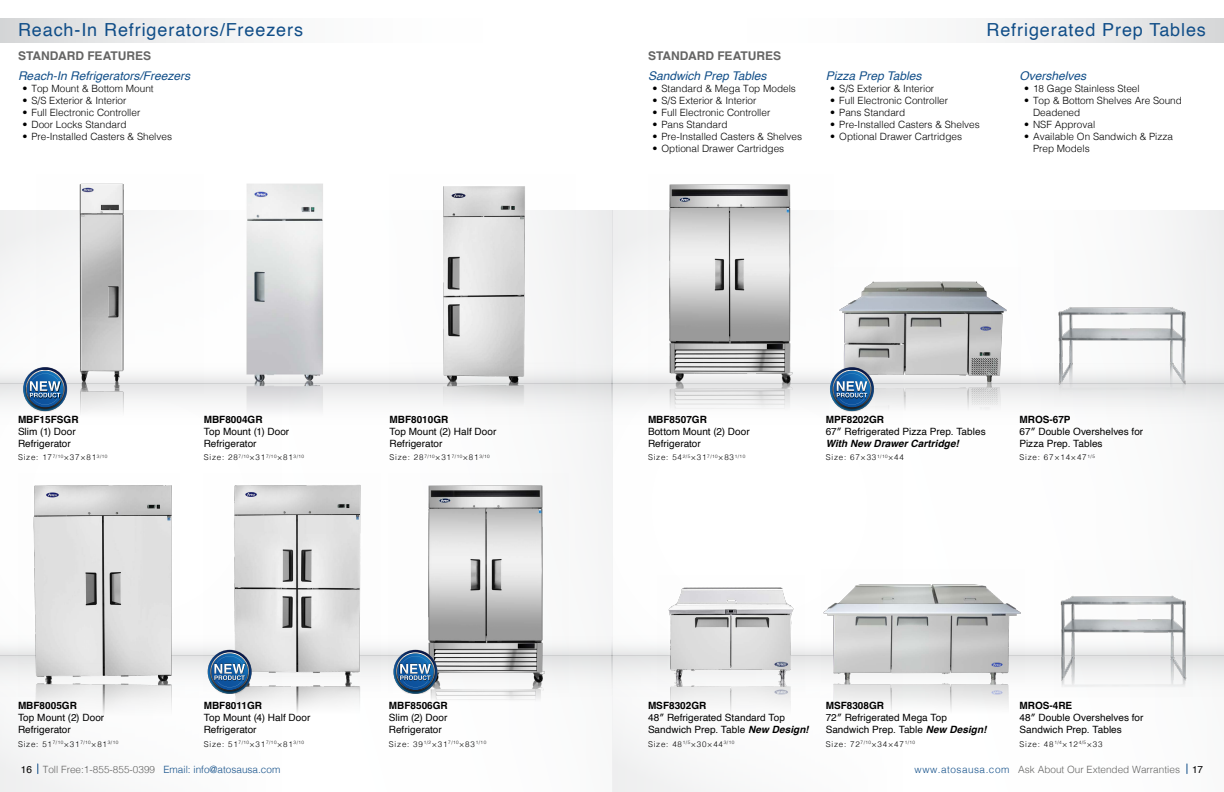
<style>
.page{position:relative;width:1224px;height:792px;background:#fff}
.page>*{position:absolute;margin:0;border:0;box-sizing:border-box;transform-origin:0 0}
.t1{font:18px "Helvetica";letter-spacing:.05em;color:#114e88}
.t2{font:italic 12px "Helvetica";color:#114e88}
.t3{font:700 12px "Helvetica";color:#656564}
.t4{font:300 10px/12px "Helvetica";color:#000}
.t5{font:10px/12px "Helvetica";letter-spacing:.005em;color:#000}
.t6{font:700 10px "Helvetica";color:#000}
.t7{font:300 10px "Helvetica";color:#656564}
.t8{font:italic 700 10px "Helvetica";letter-spacing:.005em;color:#000}
.t9{font:300 8px "Helvetica";letter-spacing:.1em;color:#000}
.s1{font-weight:700;font-style:italic}
.s2{font-weight:400;color:#000}
.s3{color:#114e88}
</style>
<div class="page">
<div style="left:0;top:18px;width:612px;height:24px;background:linear-gradient(to right,#e0e1e2,#fff)"></div>
<div style="left:612px;top:18px;width:612px;height:24px;background:linear-gradient(to right,#fff,#e1e2e3)"></div>
<svg style="left:0;top:637px;width:612px;height:19px"></svg>
<div style="left:0;top:656px;width:612px;height:42px;background:linear-gradient(to bottom,#e5e6e6,#fdfdfd)"></div>
<svg style="left:0;top:362px;width:612px;height:21px"></svg>
<div style="left:0;top:383px;width:612px;height:43px;background:linear-gradient(to bottom,#e1e2e2,#fcfcfd)"></div>
<svg style="left:612px;top:362px;width:612px;height:21px;fill:#f6f7f7"></svg>
<div style="left:612px;top:383px;width:612px;height:43px;background:linear-gradient(to bottom,#e5e5e6,#feffff)"></div>
<svg style="left:612px;top:635px;width:612px;height:21px"></svg>
<div style="left:612px;top:656px;width:612px;height:42px;background:linear-gradient(to bottom,#e6e7e7,#fdfdfd)"></div>
<img style="left:203px;top:484px;width:178px;height:208px">
<img style="left:203px;top:677px;width:177px;height:36px">
<img style="left:208px;top:650px;width:44px;height:44px">
<img style="left:18px;top:485px;width:161px;height:178px">
<img style="left:18px;top:663px;width:161px;height:87px">
<img style="left:389px;top:485px;width:180px;height:208px">
<img style="left:398px;top:669px;width:171px;height:32px">
<img style="left:393px;top:650px;width:45px;height:44px">
<img style="left:657px;top:587px;width:147px;height:78px">
<img style="left:657px;top:665px;width:147px;height:48px">
<img style="left:822px;top:584px;width:203px;height:91px">
<img style="left:822px;top:675px;width:203px;height:36px">
<img style="left:1054px;top:595px;width:138px;height:63px">
<img style="left:1054px;top:658px;width:138px;height:40px">
<img style="left:36px;top:183px;width:539px;height:211px">
<img style="left:36px;top:366px;width:167px;height:60px">
<img style="left:23px;top:367px;width:44px;height:44px">
<img style="left:204px;top:363px;width:186px;height:63px">
<img style="left:390px;top:363px;width:185px;height:63px">
<img style="left:839px;top:281px;width:168px;height:94px">
<img style="left:834px;top:375px;width:187px;height:51px">
<img style="left:834px;top:367px;width:40px;height:44px">
<img style="left:1058px;top:251px;width:148px;height:112px">
<img style="left:1054px;top:363px;width:152px;height:52px">
<img style="left:648px;top:184px;width:143px;height:184px">
<img style="left:648px;top:368px;width:186px;height:58px">
<h1 class="t1" style="left:18px;top:16px;width:287px">Reach-In Refrigerators/Freezers</h1>
<p class="t3" style="left:18px;top:49px;width:135px">STANDARD FEATURES</p>
<p class="t2" style="left:18px;top:66px;width:174px">Reach-In Refrigerators/Freezers</p>
<p class="t4" style="left:22px;top:82px;width:133px">• Top Mount &amp; Bottom Mount</p>
<p class="t4" style="left:22px;top:94px;width:106px">• S/S Exterior &amp; Interior</p>
<p class="t4" style="left:22px;top:106px;width:119px">• Full Electronic Controller</p>
<p class="t4" style="left:22px;top:118px;width:106px">• Door Locks Standard</p>
<p class="t4" style="left:22px;top:130px;width:151px">• Pre-Installed Casters &amp; Shelves</p>
<p class="t3" style="left:648px;top:49px;width:135px">STANDARD FEATURES</p>
<p class="t2" style="left:648px;top:66px;width:120px">Sandwich Prep Tables</p>
<p class="t4" style="left:652px;top:82px;width:145px">• Standard &amp; Mega Top Models</p>
<p class="t4" style="left:652px;top:94px;width:106px">• S/S Exterior &amp; Interior</p>
<p class="t4" style="left:652px;top:106px;width:119px">• Full Electronic Controller</p>
<p class="t4" style="left:652px;top:118px;width:77px">• Pans Standard</p>
<p class="t4" style="left:652px;top:130px;width:151px">• Pre-Installed Casters &amp; Shelves</p>
<p class="t4" style="left:652px;top:142px;width:133px">• Optional Drawer Cartridges</p>
<h1 class="t1" style="left:987px;top:16px;width:221px">Refrigerated Prep Tables</h1>
<p class="t2" style="left:826px;top:66px;width:97px">Pizza Prep Tables</p>
<p class="t4" style="left:830px;top:82px;width:106px">• S/S Exterior &amp; Interior</p>
<p class="t4" style="left:830px;top:94px;width:119px">• Full Electronic Controller</p>
<p class="t4" style="left:830px;top:106px;width:77px">• Pans Standard</p>
<p class="t4" style="left:830px;top:118px;width:151px">• Pre-Installed Casters &amp; Shelves</p>
<p class="t4" style="left:830px;top:130px;width:133px">• Optional Drawer Cartridges</p>
<p class="t2" style="left:1020px;top:66px;width:68px">Overshelves</p>
<p class="t4" style="left:1024px;top:82px;width:117px">• 18 Gage Stainless Steel</p>
<p class="t4" style="left:1033px;top:94px;width:150px;text-indent:-9px">• Top &amp; Bottom Shelves Are Sound<br>Deadened</p>
<p class="t4" style="left:1024px;top:118px;width:73px">• NSF Approval</p>
<p class="t4" style="left:1033px;top:130px;width:142px;text-indent:-9px">• Available On Sandwich &amp; Pizza<br>Prep Models</p>
<p class="t6" style="left:18px;top:413px;width:62px">MBF15FSGR</p>
<p class="t5" style="left:18px;top:426px;width:59px">Slim (1) Door<br>Refrigerator</p>
<p class="t6" style="left:204px;top:413px;width:60px">MBF8004GR</p>
<p class="t5" style="left:204px;top:426px;width:87px">Top Mount (1) Door<br>Refrigerator</p>
<p class="t6" style="left:390px;top:413px;width:60px">MBF8010GR</p>
<p class="t5" style="left:390px;top:426px;width:108px">Top Mount (2) Half Door<br>Refrigerator</p>
<p class="t6" style="left:648px;top:413px;width:60px">MBF8507GR</p>
<p class="t5" style="left:648px;top:426px;width:103px">Bottom Mount (2) Door<br>Refrigerator</p>
<p class="t6" style="left:826px;top:413px;width:60px">MPF8202GR</p>
<p class="t5" style="left:826px;top:426px;width:161px">67″ Refrigerated Pizza Prep. Tables</p>
<p class="t8" style="left:826px;top:437px;width:135px">With New Drawer Cartridge!</p>
<p class="t6" style="left:1020px;top:413px;width:53px">MROS-67P</p>
<p class="t5" style="left:1020px;top:426px;width:125px">67″ Double Overshelves for<br>Pizza Prep. Tables</p>
<p class="t9" style="left:18px;top:451px;width:91px">Size: 17<sup>7/10</sup>×37×81<sup>3/10</sup></p>
<p class="t9" style="left:204px;top:451px;width:102px">Size: 28<sup>7/10</sup>×31<sup>7/10</sup>×81<sup>3/10</sup></p>
<p class="t9" style="left:390px;top:451px;width:102px">Size: 28<sup>7/10</sup>×31<sup>7/10</sup>×81<sup>3/10</sup></p>
<p class="t9" style="left:648px;top:451px;width:99px">Size: 54<sup>2/5</sup>×31<sup>7/10</sup>×83<sup>1/10</sup></p>
<p class="t9" style="left:826px;top:451px;width:80px">Size: 67×33<sup>1/10</sup>×44</p>
<p class="t9" style="left:1020px;top:451px;width:77px">Size: 67×14×47<sup>1/5</sup></p>
<p class="t6" style="left:18px;top:700px;width:60px">MBF8005GR</p>
<p class="t5" style="left:18px;top:712px;width:88px">Top Mount (2) Door<br>Refrigerator</p>
<p class="t6" style="left:204px;top:700px;width:60px">MBF8011GR</p>
<p class="t5" style="left:204px;top:712px;width:108px">Top Mount (4) Half Door<br>Refrigerator</p>
<p class="t6" style="left:389px;top:700px;width:60px">MBF8506GR</p>
<p class="t5" style="left:389px;top:712px;width:60px">Slim (2) Door<br>Refrigerator</p>
<p class="t6" style="left:648px;top:700px;width:60px">MSF8302GR</p>
<p class="t5" style="left:648px;top:712px;width:162px">48″ Refrigerated Standard Top<br>Sandwich Prep. Table <span class="s1">New Design!</span></p>
<p class="t6" style="left:826px;top:700px;width:60px">MSF8308GR</p>
<p class="t5" style="left:826px;top:712px;width:162px">72″ Refrigerated Mega Top<br>Sandwich Prep. Table <span class="s1">New Design!</span></p>
<p class="t6" style="left:1020px;top:700px;width:54px">MROS-4RE</p>
<p class="t5" style="left:1020px;top:712px;width:125px">48″ Double Overshelves for<br>Sandwich Prep. Tables</p>
<p class="t9" style="left:18px;top:737px;width:102px">Size: 51<sup>7/10</sup>×31<sup>7/10</sup>×81<sup>3/10</sup></p>
<p class="t9" style="left:204px;top:737px;width:102px">Size: 51<sup>7/10</sup>×31<sup>7/10</sup>×81<sup>3/10</sup></p>
<p class="t9" style="left:389px;top:737px;width:99px">Size: 39<sup>1/2</sup>×31<sup>7/10</sup>×83<sup>1/10</sup></p>
<p class="t9" style="left:648px;top:737px;width:88px">Size: 48<sup>1/5</sup>×30×44<sup>3/10</sup></p>
<p class="t9" style="left:826px;top:737px;width:91px">Size: 72<sup>7/10</sup>×34×47<sup>1/10</sup></p>
<p class="t9" style="left:1020px;top:737px;width:84px">Size: 48<sup>1/4</sup>×12<sup>4/5</sup>×33</p>
<p class="t7" style="left:21px;top:761px;width:261px"><span class="s2">16</span> Toll Free:1-855-855-0399 <span class="s3">Email: info@atosausa.com</span></p>
<p class="t7" style="left:915px;top:761px;width:290px"><span class="s3">www.atosausa.com</span> Ask About Our Extended Warranties <span class="s2">17</span></p>
</div>
